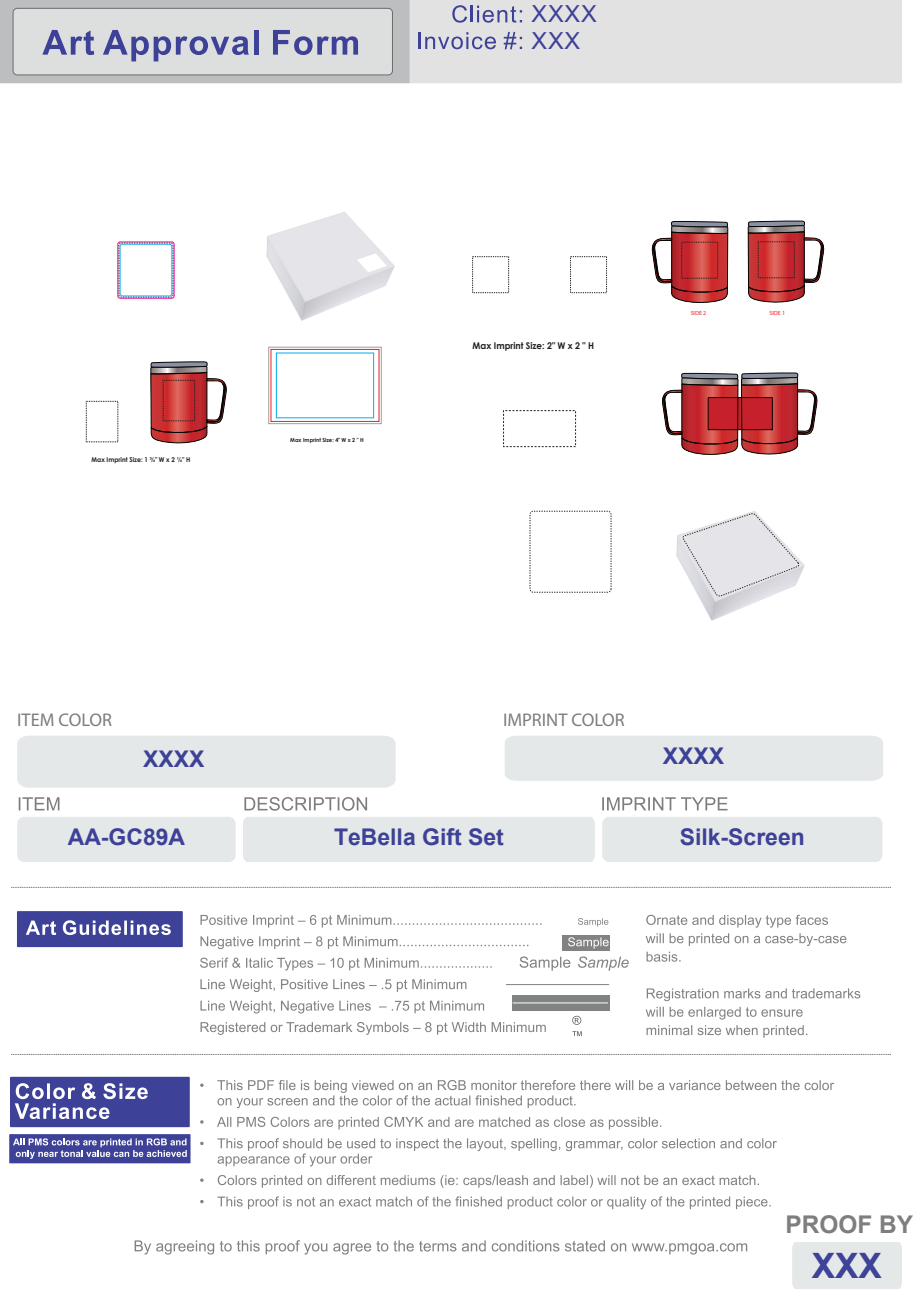
<style>
.page{position:relative;width:913px;height:1291px;background:#fff}
.page>*{position:absolute;margin:0;border:0;box-sizing:border-box;transform-origin:0 0}
.t1{font:700 34.98px "Arial";color:#3e4298}
.t2{font:700 24.4px "Arial";color:#7e7d7f}
.t3{font:23.5px/26.6px "Arial";letter-spacing:.035em;color:#3d4197}
.t4{font:700 22.98px "Arial";color:#3d4197}
.t5{font:18.38px "Myriad Pro";color:#7e7d7c}
.t6{font:700 9.28px "Century Gothic";color:#231f20;scale:.95 1}
.t7{font:700 6.6px "Century Gothic";color:#231f20;scale:.95 1}
.t8{font:6px "Myriad Pro";color:#ee1d23}
.t9{font:700 5.6px "Century Gothic";color:#231f20;scale:.95 1}
</style>
<div class="page">
<div style="left:268px;top:347px;width:113px;height:77px;border:1px solid #9d9fa2"></div>
<div style="left:271px;top:349px;width:108px;height:73px;border:1px solid #ee1d23"></div>
<div style="left:276px;top:353px;width:98px;height:65px;border:1px solid #00aeef"></div>
<div style="left:530px;top:511px;width:81px;height:81px;border:1px dashed #231f20;border-radius:3px"></div>
<img style="left:699px;top:597px;width:69px;height:23px">
<img style="left:266px;top:212px;width:128px;height:109px">
<svg style="left:357px;top:253px;width:30px;height:19px"></svg>
<div style="left:118px;top:242px;width:56px;height:56px;border:1px solid #ed028c;border-radius:2px"></div>
<div style="left:119px;top:243px;width:54px;height:54px;border:1px dashed #231f20;border-radius:2px"></div>
<div style="left:120px;top:244px;width:52px;height:52px;border:1px solid #00aeef;border-radius:2px"></div>
<svg style="left:151px;top:362px;width:76px;height:82px"></svg>
<svg style="left:651px;top:221px;width:77px;height:82px"></svg>
<svg style="left:748px;top:221px;width:76px;height:82px"></svg>
<svg style="left:662px;top:373px;width:156px;height:224px"></svg>
<div style="left:708px;top:397px;width:64px;height:33px;border:1px dashed #050505"></div>
<div style="left:503px;top:410px;width:73px;height:37px;border:1px dashed #231f20"></div>
<div style="left:0;top:0;width:410px;height:83px;background:#bdbebf"></div>
<div style="left:410px;top:0;width:492px;height:83px;background:#e2e2e3"></div>
<div style="left:13px;top:8px;width:379px;height:67px;background:#dddede;border-radius:4px"></div>
<div style="left:13px;top:8px;width:379px;height:67px;border:1px solid #6a6c6e;border-radius:4px"></div>
<svg style="left:42px;top:30px;width:52px;height:25px"></svg>
<svg style="left:103px;top:30px;width:146px;height:31px"></svg>
<hr style="left:254px;top:30px;width:4px;height:25px;background:#3d4197">
<svg style="left:273px;top:30px;width:85px;height:25px"></svg>
<svg style="left:452px;top:5px;width:70px;height:18px"></svg>
<svg style="left:418px;top:32px;width:78px;height:17px"></svg>
<svg style="left:504px;top:32px;width:18px;height:17px"></svg>
<div style="left:562px;top:935px;width:47px;height:15px;background:#818282"></div>
<div style="left:512px;top:995px;width:97px;height:16px;background:#818282"></div>
<svg style="left:135px;top:1240px;width:612px;height:14px"></svg>
<svg style="left:200px;top:915px;width:341px;height:12px"></svg>
<svg style="left:200px;top:936px;width:328px;height:13px"></svg>
<svg style="left:200px;top:957px;width:292px;height:13px"></svg>
<svg style="left:200px;top:979px;width:266px;height:13px"></svg>
<svg style="left:200px;top:1000px;width:284px;height:13px"></svg>
<svg style="left:200px;top:1022px;width:346px;height:13px"></svg>
<svg style="left:578px;top:918px;width:30px;height:8px"></svg>
<svg style="left:568px;top:937px;width:40px;height:11px"></svg>
<svg style="left:519px;top:956px;width:51px;height:14px"></svg>
<svg style="left:578px;top:956px;width:50px;height:14px"></svg>
<svg style="left:200px;top:1080px;width:634px;height:28px"></svg>
<svg style="left:200px;top:1117px;width:461px;height:12px"></svg>
<svg style="left:200px;top:1138px;width:577px;height:28px"></svg>
<svg style="left:200px;top:1175px;width:559px;height:13px"></svg>
<svg style="left:200px;top:1196px;width:570px;height:13px"></svg>
<svg style="left:646px;top:915px;width:182px;height:12px"></svg>
<svg style="left:645px;top:933px;width:201px;height:28px"></svg>
<svg style="left:646px;top:988px;width:214px;height:13px"></svg>
<svg style="left:645px;top:1007px;width:157px;height:12px"></svg>
<svg style="left:646px;top:1025px;width:161px;height:13px"></svg>
<div style="left:17px;top:911px;width:166px;height:36px;background:#3d4197"></div>
<div style="left:10px;top:1077px;width:180px;height:50px;background:#3d4197"></div>
<svg style="left:26px;top:920px;width:145px;height:15px"></svg>
<svg style="left:15px;top:1083px;width:133px;height:36px"></svg>
<div style="left:17px;top:817px;width:219px;height:45px;background:#e5e8e8;border-radius:7px"></div>
<div style="left:17px;top:736px;width:379px;height:52px;background:#e5e8e8"></div>
<div style="left:505px;top:736px;width:378px;height:45px;background:#e5e8e8"></div>
<svg style="left:19px;top:797px;width:40px;height:13px"></svg>
<svg style="left:602px;top:797px;width:125px;height:13px"></svg>
<div style="left:243px;top:817px;width:352px;height:45px;background:#e5e8e8"></div>
<svg style="left:244px;top:797px;width:123px;height:13px"></svg>
<svg style="left:11px;top:887px;width:880px;height:1px"></svg>
<svg style="left:11px;top:1054px;width:880px;height:1px"></svg>
<hr style="left:506px;top:984px;width:103px;height:1px;background:#818282">
<hr style="left:513px;top:1003px;width:94px;height:1px;background:#fff">
<svg style="left:572px;top:1016px;width:9px;height:9px"></svg>
<svg style="left:572px;top:1031px;width:9px;height:5px"></svg>
<div style="left:602px;top:817px;width:280px;height:45px;background:#e5e8e8;border-radius:7px"></div>
<div style="left:792px;top:1242px;width:110px;height:47px;background:#e5e8e8"></div>
<svg style="left:9px;top:1134px;width:181px;height:29px;background:#6063a9"></svg>
<p class="t3" style="left:531px;top:1px;width:67px">XXXX<br>XXX</p>
<p class="t7" style="left:91px;top:454px;width:106px">Max Imprint Size: 1 ¾" W x 2 ¼" H</p>
<p class="t9" style="left:290px;top:436px;width:79px">Max Imprint Size: 4" W x 2 " H</p>
<p class="t6" style="left:472px;top:338px;width:130px">Max Imprint Size: 2" W x 2 " H</p>
<p class="t8" style="left:690px;top:310px;width:17px">SIDE 2</p>
<p class="t8" style="left:769px;top:310px;width:17px">SIDE 1</p>
<p class="t5" style="left:17px;top:708px;width:96px">ITEM COLOR</p>
<p class="t5" style="left:503px;top:708px;width:123px">IMPRINT COLOR</p>
<p class="t4" style="left:143px;top:743px;width:63px">XXXX</p>
<p class="t4" style="left:662px;top:739px;width:63px">XXXX</p>
<p class="t4" style="left:68px;top:821px;width:119px">AA-GC89A</p>
<p class="t4" style="left:334px;top:821px;width:171px">TeBella Gift Set</p>
<p class="t4" style="left:679px;top:821px;width:127px">Silk-Screen</p>
<p class="t2" style="left:785px;top:1207px;width:129px">PROOF BY</p>
<h1 class="t1" style="left:811px;top:1241px;width:71px">XXX</h1>
</div>
